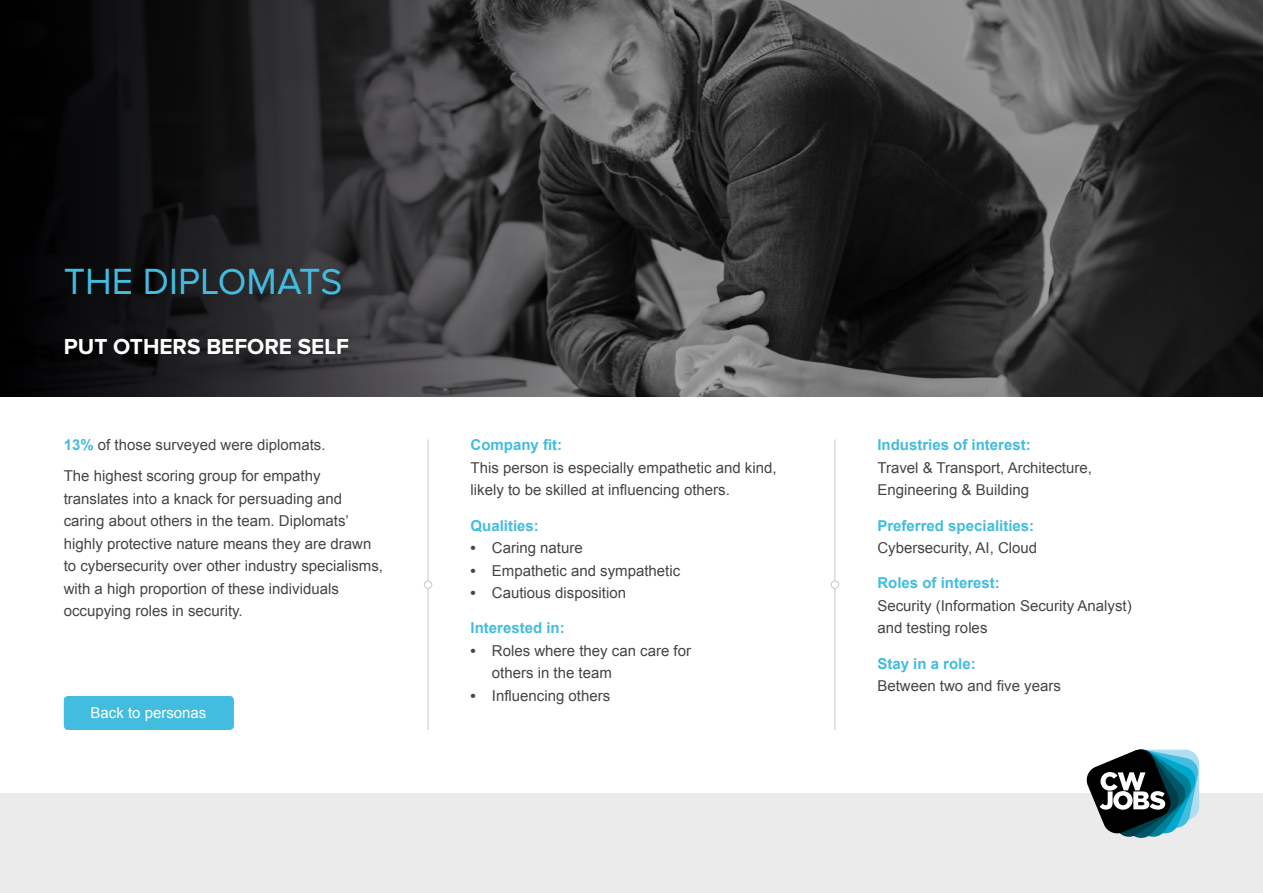
<style>
.page{position:relative;width:1263px;height:893px;background:#fff}
.page>*{position:absolute;margin:0;border:0;box-sizing:border-box;transform-origin:0 0}
.t1{font:37.5px "Proxima Nova";color:#42bcdf}
.t2{font:700 22.5px "Proxima Nova";color:#fff}
.t3{font:15px/22.5px "Arial";color:#454545}
.t4{font:700 15px "Arial";color:#42bcdf}
.t5{font:15px "Arial";color:#fff}
.s1{font-weight:700;color:#42bcdf}
.s2{font-weight:700}
</style>
<div class="page">
<img style="left:631px;top:0;width:632px;height:397px">
<svg style="left:0;top:0;width:631px;height:397px;background:#2a2a2b"></svg>
<hr style="left:834px;top:439px;width:1px;height:291px;background:#ccc">
<div style="left:831px;top:581px;width:8px;height:7px;background:#fff;border-radius:50%"></div>
<div style="left:831px;top:580px;width:8px;height:9px;border:1px solid #ccc;border-radius:50%"></div>
<div style="left:0;top:794px;width:1263px;height:99px;background:#ebebeb"></div>
<svg style="left:1087px;top:750px;width:112px;height:88px"></svg>
<hr style="left:427px;top:439px;width:2px;height:291px;background:#ccc">
<div style="left:424px;top:581px;width:8px;height:7px;background:#fff;border-radius:50%"></div>
<div style="left:424px;top:580px;width:8px;height:9px;border:1px solid #ccc;border-radius:50%"></div>
<div style="left:64px;top:696px;width:170px;height:34px;background:#42bcdf;border-radius:4px"></div>
<h1 class="t1" style="left:64px;top:260px;width:280px">THE DIPLOMATS</h1>
<h2 class="t2" style="left:64px;top:337px;width:287px">PUT OTHERS BEFORE SELF</h2>
<p class="t3" style="left:64px;top:430px;width:263px;line-height:31px"><span class="s1">13%</span> of those surveyed were diplomats.<br>The highest scoring group for empathy</p>
<p class="t3" style="left:64px;top:487px;width:321px">translates into a knack for persuading and caring about others in the team. Diplomats’ highly protective nature means they are drawn to cybersecurity over other industry specialisms, with a high proportion of these individuals occupying roles in security.</p>
<p class="t5" style="left:91px;top:703px;width:117px">Back to personas</p>
<p class="t4" style="left:471px;top:434px;width:93px">Company fit:</p>
<p class="t3" style="left:471px;top:456px;width:307px">This person is especially empathetic and kind, likely to be skilled at influencing others.</p>
<p class="t4" style="left:471px;top:515px;width:70px">Qualities:</p>
<p class="t3" style="left:471px;top:537px;width:114px"><span class="s2">•</span> Caring nature</p>
<p class="t3" style="left:471px;top:559px;width:211px"><span class="s2">•</span> Empathetic and sympathetic</p>
<p class="t3" style="left:471px;top:582px;width:157px"><span class="s2">•</span> Cautious disposition</p>
<p class="t4" style="left:471px;top:617px;width:96px">Interested in:</p>
<p class="t3" style="left:492px;top:639px;width:201px;text-indent:-21px"><span class="s2">•</span> Roles where they can care for others in the team</p>
<p class="t3" style="left:471px;top:684px;width:141px"><span class="s2">•</span> Influencing others</p>
<p class="t4" style="left:877px;top:434px;width:155px">Industries of interest:</p>
<p class="t3" style="left:877px;top:456px;width:216px">Travel &amp; Transport, Architecture,<br>Engineering &amp; Building</p>
<p class="t4" style="left:877px;top:515px;width:158px">Preferred specialities:</p>
<p class="t3" style="left:877px;top:537px;width:161px">Cybersecurity, AI, Cloud</p>
<p class="t4" style="left:877px;top:572px;width:124px">Roles of interest:</p>
<p class="t3" style="left:877px;top:594px;width:256px">Security (Information Security Analyst) and testing roles</p>
<p class="t4" style="left:877px;top:653px;width:100px">Stay in a role:</p>
<p class="t3" style="left:877px;top:675px;width:185px">Between two and five years</p>
</div>
